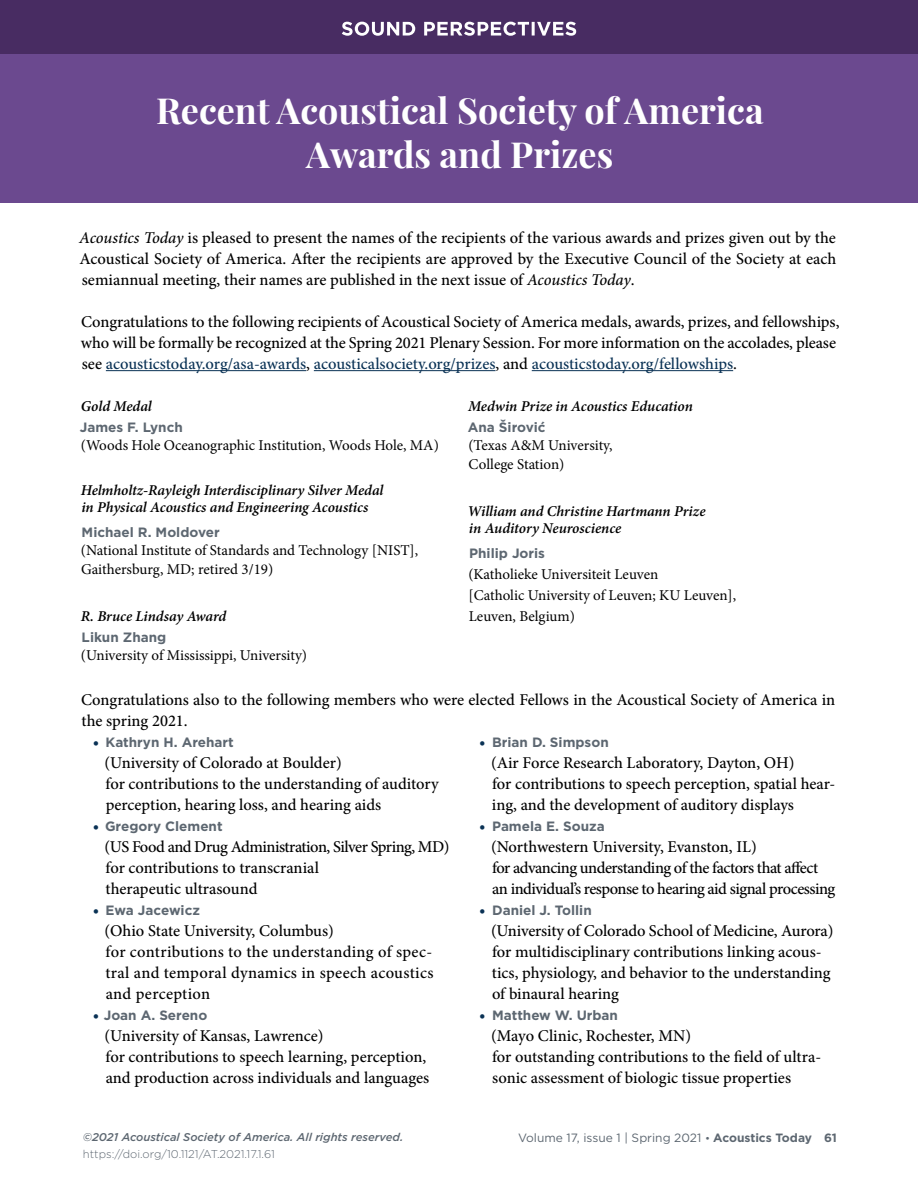
<style>
.page{position:relative;width:918px;height:1188px;background:#fff}
.page>*{position:absolute;margin:0;border:0;box-sizing:border-box;transform-origin:0 0}
.SP_article_title_-_n{font:700 36px/43.5px "Playfair Display";color:#fff;text-align:center}
.body{font:500 16.5px/21px "Minion Pro";letter-spacing:-.005em;color:#000}
.body-2{font:500 16.5px/21px "Minion Pro";letter-spacing:-.03em;color:#000}
.body-3{font:500 16.5px/21px "Minion Pro";letter-spacing:.015em;color:#000}
.award_list{font:15px/18.5px "Minion Pro";letter-spacing:-.005em;color:#000}
.Award_title{font:italic 600 15px/16.5px "Minion Pro";letter-spacing:-.005em;color:#000}
.award_recipient{font:700 13.5px "Gotham";color:#5d6771}
.t1{font:12px "Gotham";color:#5d6771}
.t2{font:italic 500 11.25px "Gotham";color:#5d6771}
.t3{font:300 11.25px "Gotham";color:#5d6771}
.s1{font-style:italic}
.s2{color:#0a3255}
.s3{font-family:"Minion Pro";font-weight:500;font-size:16.5px;color:#0a3255}
.s4{font-size:10.5px}
.s5{font-weight:700}
</style>
<div class="page">
<div style="left:0;top:0;width:918px;height:56px;background:#482c62"></div>
<svg style="left:342px;top:22px;width:234px;height:14px"></svg>
<div style="left:0;top:54px;width:918px;height:148px;background:#6b498f"></div>
<hr style="left:106px;top:370px;width:200px;height:1px;background:#0a3255">
<hr style="left:314px;top:370px;width:182px;height:1px;background:#0a3255">
<hr style="left:532px;top:370px;width:201px;height:1px;background:#0a3255">
<p class="SP_article_title_-_n" style="left:156px;top:89px;width:609px">Recent Acoustical Society of America<br>Awards and Prizes</p>
<p class="body" style="left:79px;top:227px;width:759px;text-align:justify"><span class="s1">Acoustics Today</span> is pleased to present the names of the recipients of the various awards and prizes given out by the Acoustical Society of America. After the recipients are approved by the Executive Council of the Society at each semiannual meeting, their names are published in the next issue of <span class="s1">Acoustics Today</span>.</p>
<p class="body" style="left:81px;top:311px;width:760px">Congratulations to the following recipients of Acoustical Society of America medals, awards, prizes, and fellowships, who will be formally be recognized at the Spring 2021 Plenary Session. For more information on the accolades, please see <span class="s2">acousticstoday.org/asa-awards</span>, <span class="s2">acousticalsociety.org/prizes</span>, and <span class="s2">acousticstoday.org/fellowships</span>.</p>
<p class="Award_title" style="left:81px;top:398px;width:73px">Gold Medal</p>
<p class="award_recipient" style="left:80px;top:418px;width:105px">James F. Lynch</p>
<p class="award_list" style="left:81px;top:437px;width:358px">(Woods Hole Oceanographic Institution, Woods Hole, MA)</p>
<p class="Award_title" style="left:81px;top:482px;width:304px">Helmholtz-Rayleigh Interdisciplinary Silver Medal in Physical Acoustics and Engineering Acoustics</p>
<p class="award_recipient" style="left:82px;top:523px;width:140px">Michael R. Moldover</p>
<p class="award_list" style="left:81px;top:542px;width:339px">(National Institute of Standards and Technology [NIST],<br>Gaithersburg, MD; retired 3/1 9)</p>
<p class="Award_title" style="left:81px;top:608px;width:147px">R. Bruce Lindsay Award</p>
<p class="award_recipient" style="left:82px;top:628px;width:86px">Likun Zhang</p>
<p class="award_list" style="left:81px;top:647px;width:226px">(University of Mississippi, University)</p>
<p class="Award_title" style="left:468px;top:398px;width:226px">Medwin Prize in Acoustics Education</p>
<p class="award_recipient" style="left:468px;top:418px;width:79px">Ana Širović</p>
<p class="award_list" style="left:468px;top:437px;width:146px">(Texas A&amp;M University,<br>College Station)</p>
<p class="Award_title" style="left:467px;top:503px;width:240px">William and Christine Hartmann Prize in Auditory Neuroscience</p>
<p class="award_recipient" style="left:469px;top:544px;width:77px">Philip Joris</p>
<p class="award_list" style="left:468px;top:564px;width:269px;line-height:21px">(Katholieke Universiteit Leuven<br>[Catholic University of Leuven; KU Leuven],<br>Leuven, Belgium)</p>
<p class="body" style="left:81px;top:689px;width:756px">Congratulations also to the following members who were elected Fellows in the Acoustical Society of America in the spring 2021.</p>
<p class="award_recipient" style="left:93px;top:733px;width:142px"><span class="s3">•</span> Kathryn H. Arehart</p>
<p class="body" style="left:105px;top:752px;width:336px">(University of Colorado at Boulder)<br>for contributions to the understanding of auditory perception, hearing loss, and hearing aids</p>
<p class="award_recipient" style="left:93px;top:817px;width:131px"><span class="s3">•</span> Gregory Clement</p>
<p class="body" style="left:105px;top:836px;width:347px">(US Food and Drug Administration, Silver Spring, MD) for contributions to transcranial<br>therapeutic ultrasound</p>
<p class="award_recipient" style="left:93px;top:901px;width:109px"><span class="s3">•</span> Ewa Jacewicz</p>
<p class="body-3" style="left:105px;top:920px;width:330px">(Ohio State University, Columbus)<br>for contributions to the understanding of spec&shy;tral and temporal dynamics in speech acoustics and perception</p>
<p class="award_recipient" style="left:93px;top:1006px;width:116px"><span class="s3">•</span> Joan A. Sereno</p>
<p class="body" style="left:105px;top:1025px;width:326px">(University of Kansas, Lawrence)<br>for contributions to speech learning, perception, and production across individuals and languages</p>
<p class="award_recipient" style="left:479px;top:733px;width:131px"><span class="s3">•</span> Brian D. Simpson</p>
<p class="body" style="left:491px;top:752px;width:346px">(Air Force Research Laboratory, Dayton, OH)<br>for contributions to speech perception, spatial hear&shy;ing, and the development of auditory displays</p>
<p class="award_recipient" style="left:479px;top:817px;width:127px"><span class="s3">•</span> Pamela E. Souza</p>
<p class="body-2" style="left:491px;top:836px;width:346px">(Northwestern University, Evanston, IL)<br>for advancing understanding of the factors that affect an individual’s response to hearing aid signal processing</p>
<p class="award_recipient" style="left:479px;top:901px;width:114px"><span class="s3">•</span> Daniel J. Tollin</p>
<p class="body" style="left:491px;top:920px;width:344px">(University of Colorado School of Medicine, Aurora) for multidisciplinary contributions linking acous&shy;tics, physiology, and behavior to the understanding of binaural hearing</p>
<p class="award_recipient" style="left:479px;top:1006px;width:140px"><span class="s3">•</span> Matthew W. Urban</p>
<p class="body" style="left:491px;top:1025px;width:332px">(Mayo Clinic, Rochester, MN)<br>for outstanding contributions to the field of ultra&shy;sonic assessment of biologic tissue properties</p>
<p class="t2" style="left:83px;top:1130px;width:322px">©2021 Acoustical Society of America. All rights reserved.</p>
<p class="t3" style="left:83px;top:1147px;width:194px">https://doi.org/10.1121/AT.2021.17.1.61</p>
<p class="t1" style="left:518px;top:1130px;width:320px">Volume 17, issue 1 | Spring 2021 <span class="s4">•</span> <span class="s5">Acoustics Today 61</span></p>
</div>
